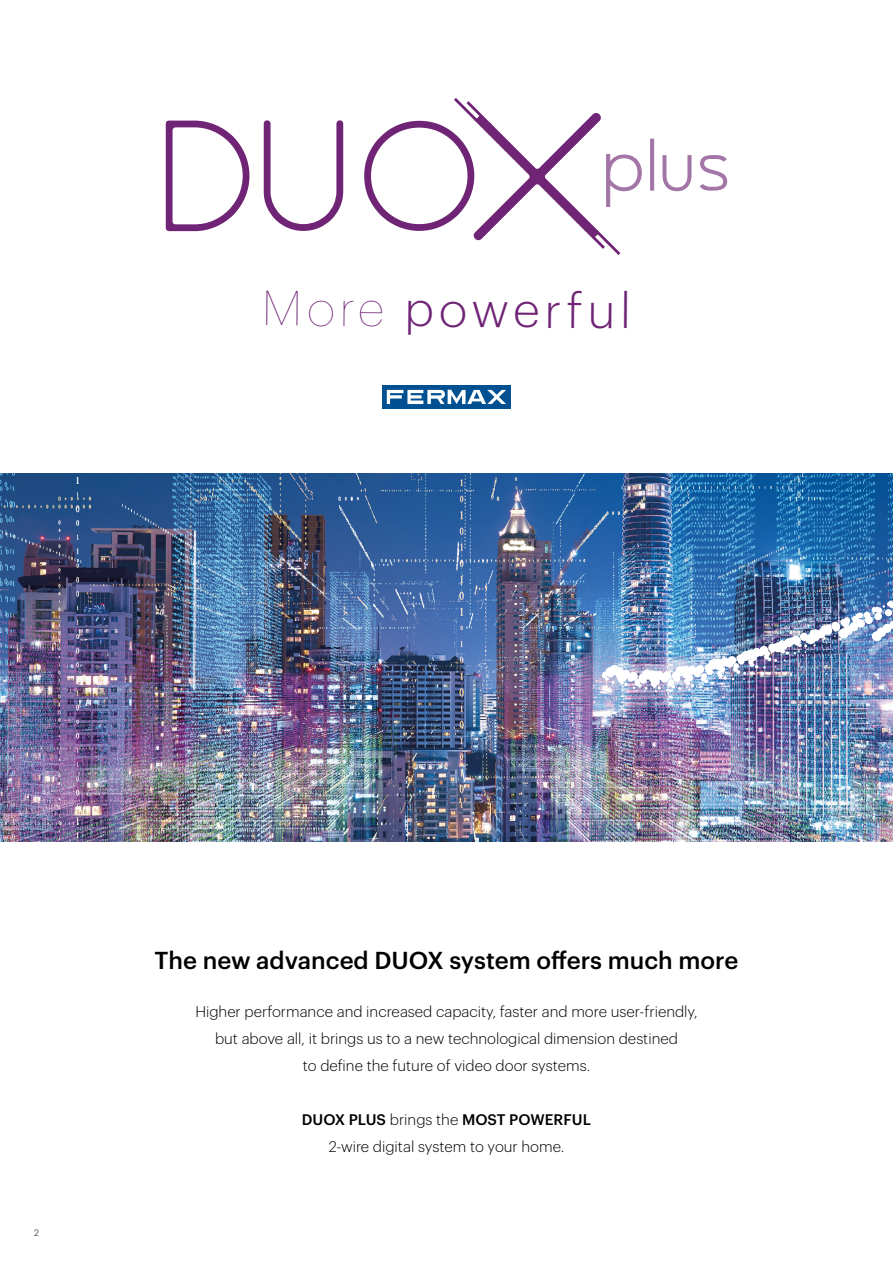
<style>
.page{position:relative;width:893px;height:1263px;background:#fff}
.page>*{position:absolute;margin:0;border:0;box-sizing:border-box;transform-origin:0 0}
.t1{font:300 48.15px "Graphik";color:#6f2476}
.t2{font:500 24px "Graphik";color:#000}
.t3{font:300 15px/27px "Graphik";color:#000;text-align:center}
.t4{font:300 9px "Graphik";color:#000}
.s1{font-weight:100}
.s2{font-weight:500}
</style>
<div class="page">
<img style="left:0;top:473px;width:609px;height:368px">
<svg style="left:621px;top:828px;width:272px;height:14px"></svg>
<img style="left:629px;top:828px;width:264px;height:11px">
<img style="left:606px;top:781px;width:287px;height:47px">
<img style="left:615px;top:770px;width:278px;height:44px">
<img style="left:669px;top:760px;width:224px;height:10px">
<img style="left:684px;top:751px;width:209px;height:9px">
<img style="left:694px;top:741px;width:199px;height:10px">
<img style="left:702px;top:731px;width:191px;height:10px">
<img style="left:709px;top:722px;width:184px;height:9px">
<img style="left:714px;top:712px;width:179px;height:10px">
<img style="left:718px;top:702px;width:175px;height:10px">
<img style="left:623px;top:473px;width:270px;height:211px">
<img style="left:634px;top:473px;width:259px;height:208px">
<img style="left:514px;top:574px;width:209px;height:208px;border-radius:104px">
<img style="left:587px;top:647px;width:63px;height:63px;border-radius:32px">
<svg style="left:264px;top:120px;width:79px;height:111px"></svg>
<svg style="left:364px;top:98px;width:364px;height:157px"></svg>
<svg style="left:166px;top:121px;width:83px;height:110px"></svg>
<div style="left:382px;top:385px;width:129px;height:24px;background:#005092"></div>
<svg style="left:387px;top:390px;width:119px;height:14px"></svg>
<h1 class="t1" style="left:263px;top:270px;width:370px;rotate:1deg"><span class="s1">More</span> powerful</h1>
<p class="t4" style="left:34px;top:1226px;width:6px">2</p>
<h2 class="t2" style="left:155px;top:942px;width:585px">The new advanced DUOX system offers much more</h2>
<p class="t3" style="left:195px;top:997px;width:504px">Higher performance and increased capacity, faster and more user-friendly, but above all, it brings us to a new technological dimension destined<br>to define the future of video door systems.</p>
<p class="t3" style="left:302px;top:1105px;width:291px"><span class="s2">DUOX PLUS</span> brings the <span class="s2">MOST POWERFUL<br></span>2-wire digital system to your home.</p>
</div>
